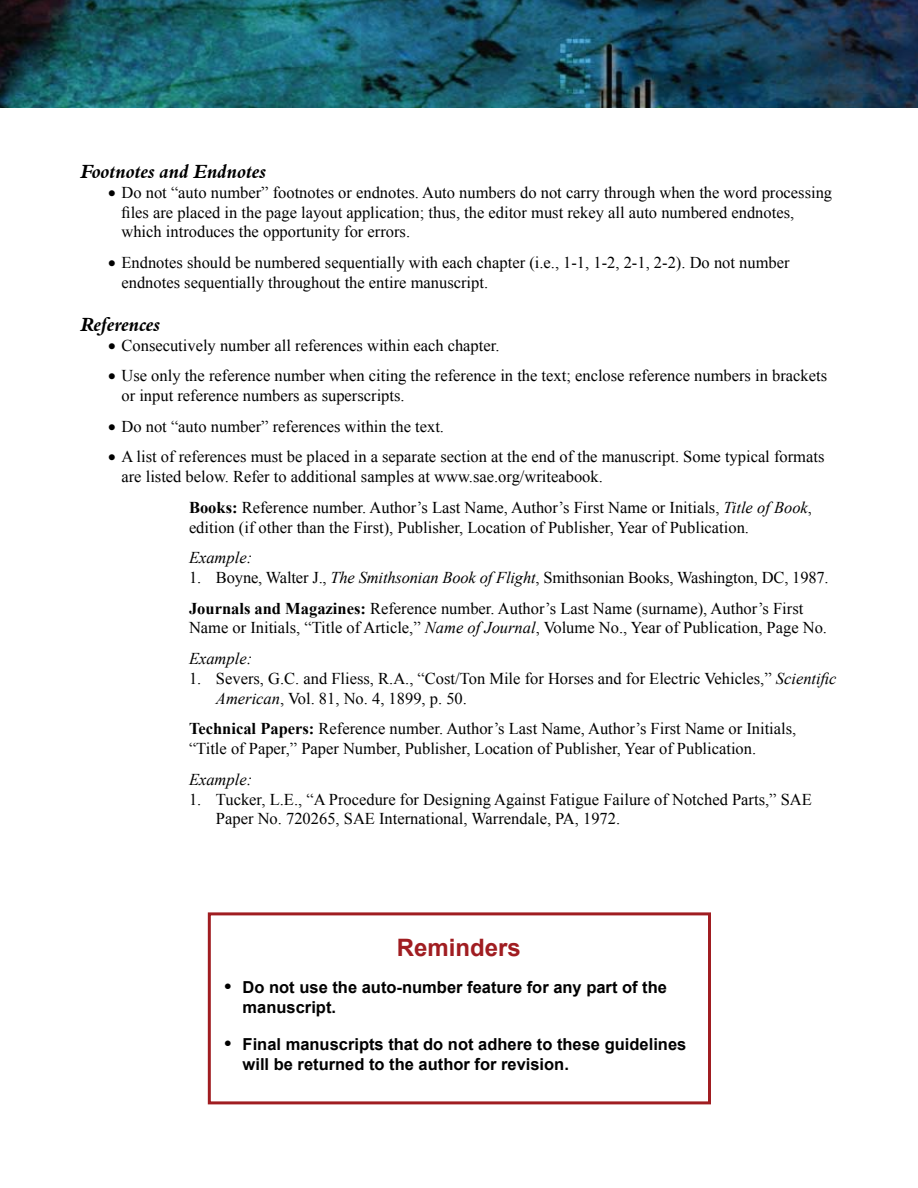
<style>
.page{position:relative;width:918px;height:1188px;background:#fff}
.page>*{position:absolute;margin:0;border:0;box-sizing:border-box;transform-origin:0 0}
.t1{font:700 24px "Arial";color:#a01d21}
.t2{font:19.5px "Aldine 401 BT Bold Italic A";color:#000}
.t3{font:16.5px/19.8px "Times New Roman";color:#000}
.t4{font:700 16.5px/19.8px "Arial";color:#000}
.t5{font:italic 16.5px "Times New Roman";color:#000}
.s1{font-weight:700}
.s2{font-style:italic}
.s3{font-size:19.5px}
</style>
<div class="page">
<img style="left:0;top:0;width:918px;height:107px">
<div style="left:208px;top:912px;width:503px;height:192px;border:3px solid #a01d21"></div>
<p class="t2" style="left:81px;top:159px;width:187px">Footnotes and Endnotes</p>
<p class="t3" style="left:122px;top:182px;width:712px;text-indent:-13px">• Do not “auto number” footnotes or endnotes. Auto numbers do not carry through when the word processing files are placed in the page layout application; thus, the editor must rekey all auto numbered endnotes, which introduces the opportunity for errors.</p>
<p class="t3" style="left:122px;top:252px;width:670px;text-indent:-13px">• Endnotes should be numbered sequentially with each chapter (i.e., 1-1, 1-2, 2-1, 2-2). Do not number endnotes sequentially throughout the entire manuscript.</p>
<p class="t2" style="left:81px;top:312px;width:81px">References</p>
<p class="t3" style="left:108px;top:335px;width:393px">• Consecutively number all references within each chapter.</p>
<p class="t3" style="left:122px;top:366px;width:707px;text-indent:-13px">• Use only the reference number when citing the reference in the text; enclose reference numbers in brackets or input reference numbers as superscripts.</p>
<p class="t3" style="left:108px;top:416px;width:338px">• Do not “auto number” references within the text.</p>
<p class="t3" style="left:122px;top:447px;width:704px;text-indent:-13px">• A list of references must be placed in a separate section at the end of the manuscript. Some typical formats are listed below. Refer to additional samples at www.sae.org/writeabook.</p>
<p class="t3" style="left:189px;top:497px;width:625px"><span class="s1">Books:</span> Reference number. Author’s Last Name, Author’s First Name or Initials, <span class="s2">Title of Book</span>, edition (if other than the First), Publisher, Location of Publisher, Year of Publication.</p>
<p class="t5" style="left:189px;top:546px;width:65px">Example:</p>
<p class="t3" style="left:189px;top:562px;width:641px;line-height:30.6px">1. Boyne, Walter J., <span class="s2">The Smithsonian Book of Flight</span>, Smithsonian Books, Washington, DC, 1987.<br><span class="s1">Journals and Magazines:</span> Reference number. Author’s Last Name (surname), Author’s First</p>
<p class="t3" style="left:189px;top:612px;width:640px;line-height:30.6px">Name or Initials, “Title of Article,” <span class="s2">Name of Journal</span>, Volume No., Year of Publication, Page No.<br><span class="s2">Example:</span></p>
<p class="t3" style="left:216px;top:668px;width:622px;text-indent:-27px">1. Severs, G.C. and Fliess, R.A., “Cost/Ton Mile for Horses and for Electric Vehicles,” <span class="s2">Scientific<br>American</span>, Vol. 81, No. 4, 1899, p. 50.</p>
<p class="t3" style="left:189px;top:719px;width:609px"><span class="s1">Technical Papers:</span> Reference number. Author’s Last Name, Author’s First Name or Initials, “Title of Paper,” Paper Number, Publisher, Location of Publisher, Year of Publication.</p>
<p class="t5" style="left:189px;top:768px;width:65px">Example:</p>
<p class="t3" style="left:216px;top:789px;width:597px;text-indent:-27px">1. Tucker, L.E., “A Procedure for Designing Against Fatigue Failure of Notched Parts,” SAE<br>Paper No. 720265, SAE International, Warrendale, PA, 1972.</p>
<h1 class="t1" style="left:397px;top:932px;width:126px">Reminders</h1>
<p class="t4" style="left:243px;top:978px;width:426px;text-indent:-18px"><span class="s3">•</span> Do not use the auto-number feature for any part of the manuscript.</p>
<p class="t4" style="left:243px;top:1035px;width:445px;text-indent:-18px"><span class="s3">•</span> Final manuscripts that do not adhere to these guidelines will be returned to the author for revision.</p>
</div>
